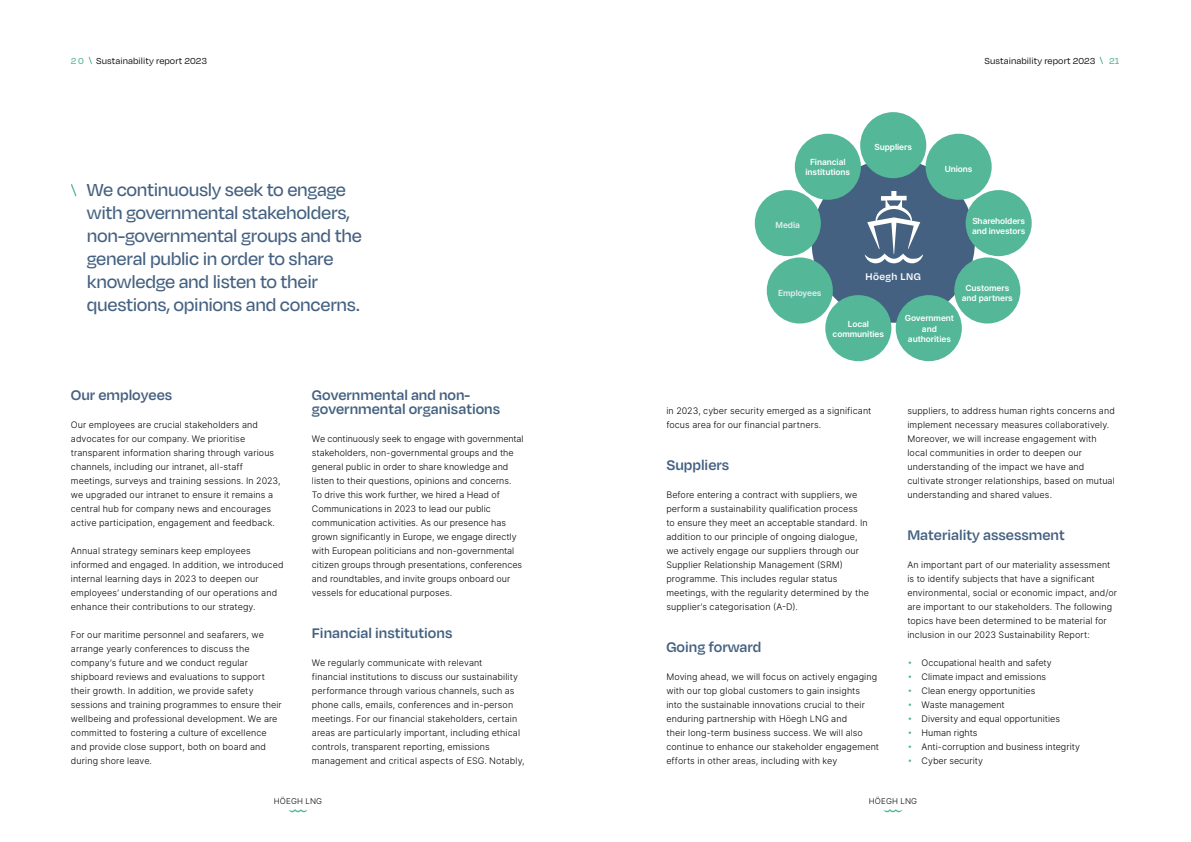
<style>
.page{position:relative;width:1191px;height:842px;background:#fff}
.page>*{position:absolute;margin:0;border:0;box-sizing:border-box;transform-origin:0 0}
.t1{font:500 20px/23px "Degular";letter-spacing:-.02em;color:#456181}
.t2{font:600 16px/14px "Degular";color:#456181}
.t3{font:600 11.2px "Degular";letter-spacing:.04em;color:#fff}
.t4{font:10px "Degular";letter-spacing:.01em;color:#000}
.t5{font:500 10px "Degular";color:#54b898}
.t6{font:300 9px/14px "Inter";letter-spacing:.01em;color:#000}
.t7{font:600 8.4px/10.2px "Inter";letter-spacing:-.01em;color:#fff;text-align:center}
.t8{font:600 8.4px "Inter";letter-spacing:-.01em;color:#e7ecf0}
.t9{font:300 8px "Inter";letter-spacing:.02em;color:#000}
.s1{font-weight:500;color:#54b898}
.s2{color:#54b898}
</style>
<div class="page">
<svg style="left:88px;top:56px;width:4px;height:8px"></svg>
<svg style="left:1099px;top:56px;width:4px;height:8px"></svg>
<svg style="left:289px;top:809px;width:18px;height:3px"></svg>
<svg style="left:883px;top:809px;width:19px;height:3px"></svg>
<div style="left:811px;top:159px;width:164px;height:164px;background:#456181;border-radius:50%"></div>
<div style="left:860px;top:112px;width:66px;height:66px;background:#54b898;border-radius:50%"></div>
<div style="left:925px;top:134px;width:66px;height:66px;background:#54b898;border-radius:50%"></div>
<div style="left:795px;top:134px;width:66px;height:66px;background:#54b898;border-radius:50%"></div>
<div style="left:954px;top:257px;width:66px;height:66px;background:#54b898;border-radius:50%"></div>
<div style="left:766px;top:257px;width:67px;height:66px;background:#54b898;border-radius:50%"></div>
<div style="left:965px;top:190px;width:66px;height:66px;background:#54b898;border-radius:50%"></div>
<div style="left:754px;top:190px;width:67px;height:66px;background:#54b898;border-radius:50%"></div>
<div style="left:825px;top:295px;width:66px;height:66px;background:#54b898;border-radius:50%"></div>
<div style="left:895px;top:295px;width:66px;height:66px;background:#54b898;border-radius:50%"></div>
<svg style="left:864px;top:191px;width:59px;height:72px"></svg>
<svg style="left:71px;top:184px;width:6px;height:13px"></svg>
<p class="t4" style="left:71px;top:55px;width:138px"><span class="s1">20</span> Sustainability report 2023</p>
<p class="t4" style="left:984px;top:55px;width:113px">Sustainability report 2023</p>
<p class="t5" style="left:1109px;top:55px;width:12px">21</p>
<h1 class="t1" style="left:87px;top:178px;width:276px">We continuously seek to engage with governmental stakeholders, non-governmental groups and the general public in order to share knowledge and listen to their questions, opinions and concerns.</h1>
<h2 class="t2" style="left:71px;top:387px;width:103px">Our employees</h2>
<p class="t6" style="left:71px;top:418px;width:211px">Our employees are crucial stakeholders and advocates for our company. We prioritise transparent information sharing through various channels, including our intranet, all-staff meetings, surveys and training sessions. In 2023, we upgraded our intranet to ensure it remains a central hub for company news and encourages active participation, engagement and feedback.</p>
<p class="t6" style="left:71px;top:544px;width:214px">Annual strategy seminars keep employees informed and engaged. In addition, we introduced internal learning days in 2023 to deepen our employees’ understanding of our operations and enhance their contributions to our strategy.</p>
<p class="t6" style="left:71px;top:628px;width:212px">For our maritime personnel and seafarers, we arrange yearly conferences to discuss the company’s future and we conduct regular shipboard reviews and evaluations to support their growth. In addition, we provide safety sessions and training programmes to ensure their wellbeing and professional development. We are committed to fostering a culture of excellence and provide close support, both on board and during shore leave.</p>
<h2 class="t2" style="left:312px;top:387px;width:190px">Governmental and non&shy;governmental organisations</h2>
<p class="t6" style="left:312px;top:432px;width:213px">We continuously seek to engage with governmental stakeholders, non-governmental groups and the general public in order to share knowledge and listen to their questions, opinions and concerns.<br>To drive this work further, we hired a Head of Communications in 2023 to lead our public communication activities. As our presence has grown significantly in Europe, we engage directly with European politicians and non-governmental citizen groups through presentations, conferences and roundtables, and invite groups onboard our vessels for educational purposes.</p>
<h2 class="t2" style="left:312px;top:625px;width:142px">Financial institutions</h2>
<p class="t6" style="left:312px;top:656px;width:214px">We regularly communicate with relevant<br>financial institutions to discuss our sustainability performance through various channels, such as phone calls, emails, conferences and in-person meetings. For our financial stakeholders, certain areas are particularly important, including ethical controls, transparent reporting, emissions management and critical aspects of ESG. Notably,</p>
<p class="t7" style="left:805px;top:156px;width:46px">Financial institutions</p>
<p class="t7" style="left:874px;top:142px;width:39px">Suppliers</p>
<p class="t8" style="left:775px;top:219px;width:26px">Media</p>
<p class="t8" style="left:778px;top:286px;width:45px">Employees</p>
<p class="t3" style="left:865px;top:270px;width:57px">Höegh LNG</p>
<p class="t7" style="left:944px;top:164px;width:29px">Unions</p>
<p class="t7" style="left:972px;top:215px;width:55px;text-align:left">Shareholders and investors</p>
<p class="t7" style="left:961px;top:283px;width:53px">Customers and partners</p>
<p class="t7" style="left:832px;top:318px;width:53px">Local communities</p>
<p class="t7" style="left:904px;top:313px;width:51px">Government and authorities</p>
<p class="t6" style="left:666px;top:404px;width:206px">in 2023, cyber security emerged as a significant focus area for our financial partners.</p>
<h2 class="t2" style="left:666px;top:457px;width:64px">Suppliers</h2>
<p class="t6" style="left:666px;top:488px;width:204px">Before entering a contract with suppliers, we perform a sustainability qualification process<br>to ensure they meet an acceptable standard. In addition to our principle of ongoing dialogue, we actively engage our suppliers through our Supplier Relationship Management (SRM) programme. This includes regular status meetings, with the regularity determined by the supplier’s categorisation (A-D).</p>
<h2 class="t2" style="left:666px;top:639px;width:96px">Going forward</h2>
<p class="t6" style="left:666px;top:670px;width:214px">Moving ahead, we will focus on actively engaging with our top global customers to gain insights<br>into the sustainable innovations crucial to their enduring partnership with Höegh LNG and<br>their long-term business success. We will also continue to enhance our stakeholder engagement efforts in other areas, including with key</p>
<p class="t6" style="left:907px;top:404px;width:209px">suppliers, to address human rights concerns and implement necessary measures collaboratively.<br>Moreover, we will increase engagement with local communities in order to deepen our understanding of the impact we have and cultivate stronger relationships, based on mutual understanding and shared values.</p>
<h2 class="t2" style="left:907px;top:527px;width:159px">Materiality assessment</h2>
<p class="t6" style="left:907px;top:558px;width:211px">An important part of our materiality assessment is to identify subjects that have a significant environmental, social or economic impact, and/or are important to our stakeholders. The following topics have been determined to be material for inclusion in our 2023 Sustainability Report:</p>
<p class="t6" style="left:907px;top:656px;width:146px"><span class="s2">•</span> Occupational health and safety</p>
<p class="t6" style="left:907px;top:670px;width:140px"><span class="s2">•</span> Climate impact and emissions</p>
<p class="t6" style="left:907px;top:684px;width:129px"><span class="s2">•</span> Clean energy opportunities</p>
<p class="t6" style="left:907px;top:698px;width:99px"><span class="s2">•</span> Waste management</p>
<p class="t6" style="left:907px;top:712px;width:154px"><span class="s2">•</span> Diversity and equal opportunities</p>
<p class="t6" style="left:907px;top:726px;width:72px"><span class="s2">•</span> Human rights</p>
<p class="t6" style="left:907px;top:740px;width:174px"><span class="s2">•</span> Anti-corruption and business integrity</p>
<p class="t6" style="left:907px;top:754px;width:77px"><span class="s2">•</span> Cyber security</p>
<p class="t9" style="left:274px;top:795px;width:50px">HÖEGH LNG</p>
<p class="t9" style="left:868px;top:795px;width:50px">HÖEGH LNG</p>
</div>
